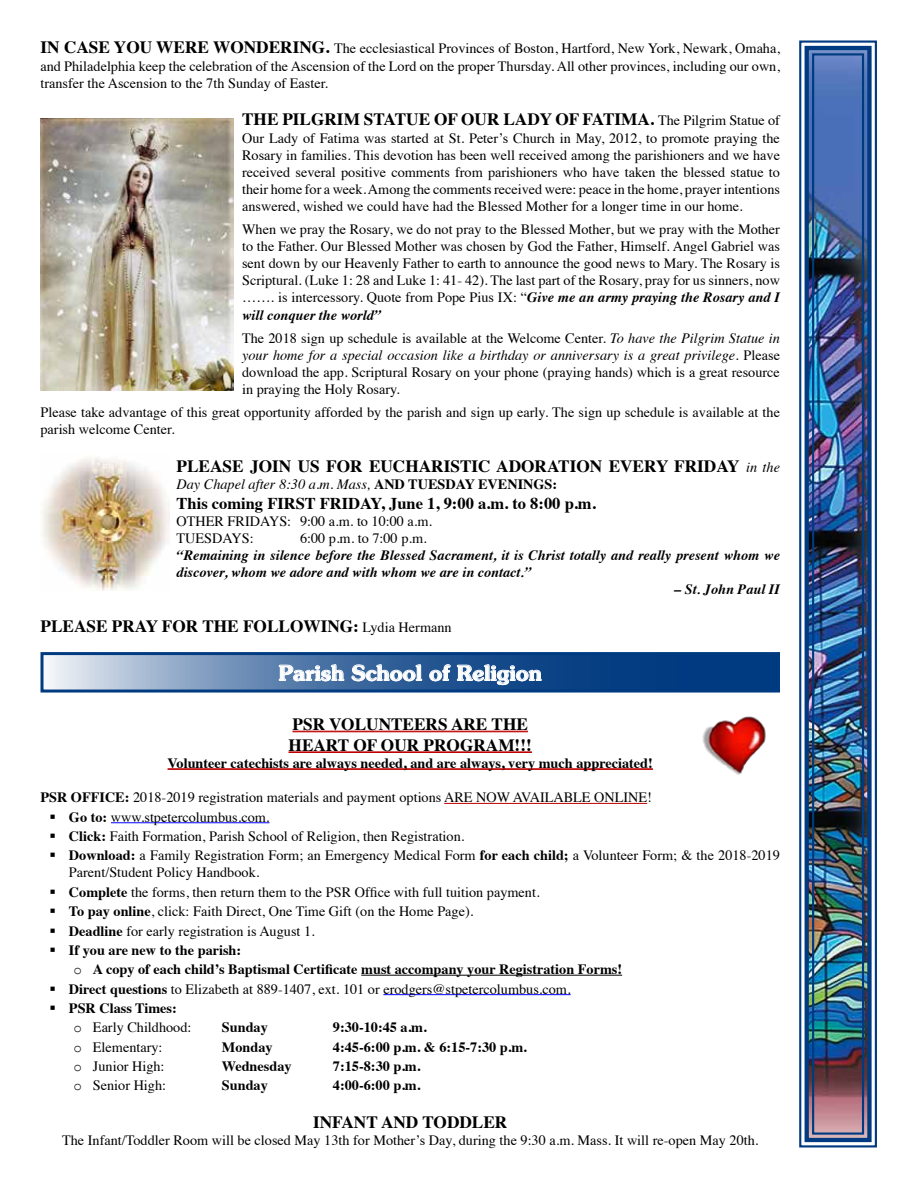
<style>
.page{position:relative;width:918px;height:1188px;background:#fff}
.page>*{position:absolute;margin:0;border:0;box-sizing:border-box;transform-origin:0 0}
.t1{font:600 21px "Souvenir";color:#fff}
.t2{font:700 17.25px/20.7px "Times";color:#000}
.t3{font:700 16.5px "Times";color:#000}
.t4{font:14.25px/17.1px "Times";color:#000;text-align:justify}
.t5{font:700 14.25px/19.4px "Times";color:#000}
.t6{font:italic 700 14.25px/17.1px "Times";color:#000}
.t7{font:italic 14.25px "Times";color:#000}
.s1{font-weight:700;font-size:17.25px}
.s2{font-weight:400;font-size:14.25px}
.s3{font-weight:700;font-style:italic}
.s4{font-style:italic}
.s5{font-weight:400;font-style:italic;font-size:14.25px}
.s6{font-weight:700;font-style:normal}
.s7{font-weight:700}
.s8{font-family:"Courier New";font-weight:400}
.s9{font-family:"Courier New"}
</style>
<div class="page">
<img style="left:799px;top:40px;width:78px;height:1108px">
<div style="left:805px;top:46px;width:67px;height:1096px;border:4px solid #003a80"></div>
<div style="left:812px;top:53px;width:52px;height:1082px;border:2px solid #003a80"></div>
<hr style="left:293px;top:731px;width:235px;height:1px;background:#c00000">
<hr style="left:293px;top:732px;width:235px;height:1px;background:#c00000">
<hr style="left:289px;top:752px;width:243px;height:1px;background:#c00000">
<hr style="left:168px;top:769px;width:485px;height:1px;background:#c00000">
<hr style="left:444px;top:803px;width:203px;height:1px;background:#c00000">
<hr style="left:111px;top:822px;width:159px;height:1px;background:#00f">
<hr style="left:361px;top:975px;width:261px;height:1px;background:#000">
<hr style="left:383px;top:994px;width:188px;height:1px;background:#00f">
<img style="left:40px;top:118px;width:193px;height:272px">
<svg style="left:49px;top:656px;width:727px;height:33px;background:#4a72a4"></svg>
<svg style="left:278px;top:664px;width:67px;height:18px"></svg>
<svg style="left:351px;top:664px;width:71px;height:18px"></svg>
<svg style="left:429px;top:664px;width:22px;height:18px"></svg>
<svg style="left:457px;top:664px;width:85px;height:21px;background:#5379a8"></svg>
<div style="left:40px;top:652px;width:740px;height:41px;border:3px solid #003a80"></div>
<img style="left:702px;top:716px;width:64px;height:59px">
<img style="left:42px;top:458px;width:127px;height:132px">
<p class="t4" style="left:40px;top:39px;width:741px"><span class="s1">IN CASE YOU WERE WONDERING.</span> The ecclesiastical Provinces of Boston, Hartford, New York, Newark, Omaha, and Philadelphia keep the celebration of the Ascension of the Lord on the proper Thursday. All other provinces, including our own, transfer the Ascension to the 7th Sunday of Easter.</p>
<p class="t2" style="left:242px;top:107px;width:539px">THE PILGRIM STATUE OF OUR LADY OF FATIMA. <span class="s2">The Pilgrim Statue of</span></p>
<p class="t4" style="left:242px;top:128px;width:539px">Our Lady of Fatima was started at St. Peter’s Church in May, 2012, to promote praying the Rosary in families. This devotion has been well received among the parishioners and we have received several positive comments from parishioners who have taken the blessed statue to their home for a week. Among the comments received were: peace in the home, prayer intentions answered, wished we could have had the Blessed Mother for a longer time in our home.</p>
<p class="t4" style="left:242px;top:219px;width:539px">When we pray the Rosary, we do not pray to the Blessed Mother, but we pray with the Mother to the Father. Our Blessed Mother was chosen by God the Father, Himself. Angel Gabriel was sent down by our Heavenly Father to earth to announce the good news to Mary. The Rosary is Scriptural. (Luke 1: 28 and Luke 1: 41- 42). The last part of the Rosary, pray for us sinners, now ……. is intercessory. Quote from Pope Pius IX: “<span class="s3">Give me an army praying the Rosary and I will conquer the world”</span></p>
<p class="t4" style="left:242px;top:328px;width:539px">The 2018 sign up schedule is available at the Welcome Center. <span class="s4">To have the Pilgrim Statue in your home for a special occasion like a birthday or anniversary is a great privilege.</span> Please download the app. Scriptural Rosary on your phone (praying hands) which is a great resource in praying the Holy Rosary.</p>
<p class="t4" style="left:40px;top:402px;width:741px">Please take advantage of this great opportunity afforded by the parish and sign up early. The sign up schedule is available at the parish welcome Center.</p>
<p class="t2" style="left:177px;top:454px;width:605px">PLEASE JOIN US FOR EUCHARISTIC ADORATION EVERY FRIDAY <span class="s5">in the</span></p>
<p class="t7" style="left:177px;top:472px;width:382px">Day Chapel after 8:30 a.m. Mass, <span class="s6">AND TUESDAY EVENINGS:</span></p>
<p class="t3" style="left:177px;top:487px;width:421px">This coming FIRST FRIDAY, June 1, 9:00 a.m. to 8:00 p.m.</p>
<p class="t4" style="left:177px;top:511px;width:257px">OTHER FRIDAYS: 9:00 a.m. to 10:00 a.m.<br>TUESDAYS:</p>
<p class="t4" style="left:300px;top:528px;width:128px">6:00 p.m. to 7:00 p.m.</p>
<p class="t6" style="left:177px;top:546px;width:605px">“Remaining in silence before the Blessed Sacrament, it is Christ totally and really present whom we discover, whom we adore and with whom we are in contact.”</p>
<p class="t6" style="left:674px;top:580px;width:107px">– St. John Paul II</p>
<p class="t2" style="left:40px;top:614px;width:413px">PLEASE PRAY FOR THE FOLLOWING: <span class="s2">Lydia Hermann</span></p>
<h1 class="t1" style="left:279px;top:659px;width:264px">Parish School of Religion</h1>
<p class="t2" style="left:289px;top:712px;width:245px">PSR VOLUNTEERS ARE THE<br>HEART OF OUR PROGRAM!!!</p>
<p class="t5" style="left:168px;top:752px;width:487px">Volunteer catechists are always needed, and are always, very much appreciated!</p>
<p class="t4" style="left:40px;top:788px;width:613px"><span class="s7">PSR OFFICE:</span> 2018-2019 registration materials and payment options ARE NOW AVAILABLE ONLINE!</p>
<p class="t4" style="left:50px;top:807px;width:222px">▪ <span class="s7">Go to:</span> www.stpetercolumbus.com.</p>
<p class="t4" style="left:49px;top:826px;width:416px">▪ <span class="s7">Click:</span> Faith Formation, Parish School of Religion, then Registration.</p>
<p class="t4" style="left:69px;top:846px;width:712px;text-indent:-19px">▪ <span class="s7">Download:</span> a Family Registration Form; an Emergency Medical Form <span class="s7">for each child;</span> a Volunteer Form; &amp; the 2018-2019<br>Parent/Student Policy Handbook.</p>
<p class="t4" style="left:49px;top:882px;width:492px">▪ <span class="s7">Complete</span> the forms, then return them to the PSR Office with full tuition payment.</p>
<p class="t4" style="left:49px;top:902px;width:425px">▪ <span class="s7">To pay online</span>, click: Faith Direct, One Time Gift (on the Home Page).</p>
<p class="t4" style="left:49px;top:921px;width:267px">▪ <span class="s7">Deadline</span> for early registration is August 1.</p>
<p class="t5" style="left:73px;top:939px;width:550px;text-indent:-24px">▪ If you are new to the parish:<br><span class="s8">o</span> A copy of each child’s Baptismal Certificate must accompany your Registration Forms!</p>
<p class="t4" style="left:49px;top:979px;width:523px">▪ <span class="s7">Direct questions</span> to Elizabeth at 889-1407, ext. 101 or erodgers@stpetercolumbus.com.</p>
<p class="t4" style="left:73px;top:997px;width:120px;line-height:19.4px;text-indent:-24px">▪ <span class="s7">PSR Class Times:<br></span><span class="s9">o</span> Early Childhood:</p>
<p class="t5" style="left:222px;top:1016px;width:47px">Sunday</p>
<p class="t5" style="left:333px;top:1016px;width:95px">9:30-10:45 a.m.</p>
<p class="t4" style="left:73px;top:1037px;width:91px"><span class="s9">o</span> Elementary:</p>
<p class="t5" style="left:222px;top:1036px;width:52px">Monday</p>
<p class="t5" style="left:333px;top:1036px;width:195px">4:45-6:00 p.m. &amp; 6:15-7:30 p.m.</p>
<p class="t4" style="left:73px;top:1056px;width:93px"><span class="s9">o</span> Junior High:</p>
<p class="t5" style="left:222px;top:1055px;width:71px">Wednesday</p>
<p class="t5" style="left:333px;top:1055px;width:89px">7:15-8:30 p.m.</p>
<p class="t4" style="left:73px;top:1076px;width:94px"><span class="s9">o</span> Senior High:</p>
<p class="t5" style="left:222px;top:1074px;width:47px">Sunday</p>
<p class="t5" style="left:333px;top:1074px;width:89px">4:00-6:00 p.m.</p>
<p class="t2" style="left:313px;top:1110px;width:196px">INFANT AND TODDLER</p>
<p class="t4" style="left:62px;top:1131px;width:698px">The Infant/Toddler Room will be closed May 13th for Mother’s Day, during the 9:30 a.m. Mass. It will re-open May 20th.</p>
</div>
